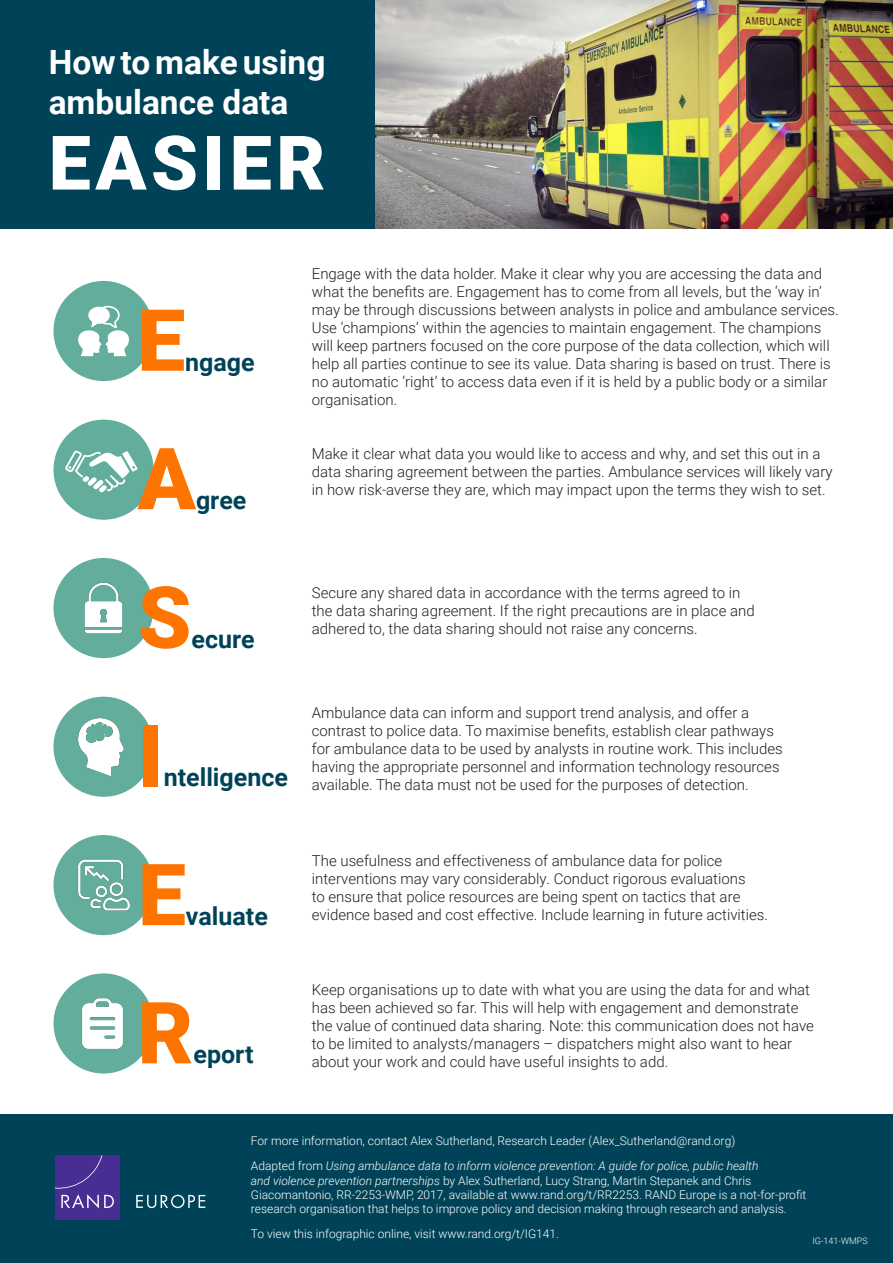
<style>
.page{position:relative;width:893px;height:1263px;background:#fff}
.page>*{position:absolute;margin:0;border:0;box-sizing:border-box;transform-origin:0 0}
.t1{font:900 85.8px "Roboto";color:#fd7400}
.t2{font:900 75.3px "Roboto";letter-spacing:.06em;color:#fff}
.t3{font:700 33.45px/40.2px "Roboto";color:#fff}
.t4{font:700 25.05px "Roboto";color:#004358}
.t5{font:300 15px/18px "Roboto";color:#231f20}
.t6{font:300 12px/14.4px "Roboto";color:#fff}
.t7{font:300 9px "Roboto";color:#fff}
.s1{font-style:italic}
</style>
<div class="page">
<img style="left:374px;top:0;width:519px;height:229px">
<div style="left:0;top:0;width:374px;height:229px;background:#004358"></div>
<div style="left:0;top:1114px;width:893px;height:149px;background:#004358"></div>
<div style="left:54px;top:281px;width:100px;height:100px;background:#62ad9b;border-radius:50%"></div>
<svg style="left:78px;top:306px;width:51px;height:50px"></svg>
<div style="left:54px;top:420px;width:100px;height:100px;background:#62ad9b;border-radius:50%"></div>
<svg style="left:65px;top:451px;width:73px;height:41px"></svg>
<div style="left:54px;top:558px;width:100px;height:100px;background:#62ad9b;border-radius:50%"></div>
<img style="left:84px;top:582px;width:39px;height:52px">
<div style="left:54px;top:697px;width:100px;height:100px;background:#62ad9b;border-radius:50%"></div>
<img style="left:65px;top:710px;width:73px;height:73px">
<div style="left:54px;top:835px;width:100px;height:100px;background:#62ad9b;border-radius:50%"></div>
<img style="left:78px;top:859px;width:52px;height:52px">
<div style="left:54px;top:973px;width:100px;height:100px;background:#62ad9b;border-radius:50%"></div>
<img style="left:82px;top:998px;width:41px;height:51px">
<svg style="left:136px;top:1195px;width:69px;height:13px"></svg>
<div style="left:55px;top:1155px;width:65px;height:65px;background:#482e92"></div>
<svg style="left:55px;top:1155px;width:59px;height:53px"></svg>
<h3 class="t3" style="left:49px;top:41px;width:278px">How to make using ambulance data</h3>
<h2 class="t2" style="left:49px;top:110px;width:278px">EASIER</h2>
<h1 class="t1" style="left:137px;top:280px;width:50px">E</h1>
<h3 class="t4" style="left:185px;top:344px;width:71px">ngage</h3>
<h1 class="t1" style="left:138px;top:419px;width:60px">A</h1>
<h3 class="t4" style="left:196px;top:483px;width:52px">gree</h3>
<h1 class="t1" style="left:138px;top:557px;width:55px">S</h1>
<h3 class="t4" style="left:192px;top:621px;width:65px">ecure</h3>
<p class="t5" style="left:312px;top:264px;width:528px">Engage with the data holder. Make it clear why you are accessing the data and what the benefits are. Engagement has to come from all levels, but the ‘way in’ may be through discussions between analysts in police and ambulance services.<br>Use ‘champions’ within the agencies to maintain engagement. The champions will keep partners focused on the core purpose of the data collection, which will help all parties continue to see its value. Data sharing is based on trust. There is no automatic ‘right’ to access data even if it is held by a public body or a similar organisation.</p>
<p class="t5" style="left:312px;top:444px;width:522px">Make it clear what data you would like to access and why, and set this out in a data sharing agreement between the parties. Ambulance services will likely vary</p>
<p class="t5" style="left:312px;top:480px;width:515px">in how risk-averse they are, which may impact upon the terms they wish to set.</p>
<p class="t5" style="left:312px;top:583px;width:444px">Secure any shared data in accordance with the terms agreed to in the data sharing agreement. If the right precautions are in place and</p>
<p class="t5" style="left:312px;top:619px;width:387px">adhered to, the data sharing should not raise any concerns.</p>
<p class="t5" style="left:312px;top:703px;width:472px">Ambulance data can inform and support trend analysis, and offer a contrast to police data. To maximise benefits, establish clear pathways for ambulance data to be used by analysts in routine work. This includes having the appropriate personnel and information technology resources</p>
<h1 class="t1" style="left:138px;top:696px;width:27px">I</h1>
<p class="t5" style="left:164px;top:775px;width:586px"><sup>ntelligence</sup> available. The data must not be used for the purposes of detection.</p>
<p class="t5" style="left:312px;top:851px;width:435px">The usefulness and effectiveness of ambulance data for police interventions may vary considerably. Conduct rigorous evaluations to ensure that police resources are being spent on tactics that are</p>
<h1 class="t1" style="left:138px;top:834px;width:50px">E</h1>
<h3 class="t4" style="left:186px;top:899px;width:83px">valuate</h3>
<p class="t5" style="left:312px;top:905px;width:458px">evidence based and cost effective. Include learning in future activities.</p>
<p class="t5" style="left:312px;top:980px;width:504px">Keep organisations up to date with what you are using the data for and what has been achieved so far. This will help with engagement and demonstrate the value of continued data sharing. Note: this communication does not have to be limited to analysts/managers – dispatchers might also want to hear</p>
<h1 class="t1" style="left:138px;top:973px;width:57px">R</h1>
<h3 class="t4" style="left:194px;top:1037px;width:61px">eport</h3>
<p class="t5" style="left:312px;top:1052px;width:358px">about your work and could have useful insights to add.</p>
<p class="t6" style="left:251px;top:1128px;width:509px;line-height:25px">For more information, contact Alex Sutherland, Research Leader (Alex_Sutherland@rand.org)<br>Adapted from <span class="s1">Using ambulance data to inform violence prevention: A guide for police, public health</span></p>
<p class="t6" style="left:251px;top:1173px;width:557px"><span class="s1">and violence prevention partnerships</span> by Alex Sutherland, Lucy Strang, Martin Stepanek and Chris<br>Giacomantonio, RR-2253-WMP, 2017, available at www.rand.org/t/RR2253. RAND Europe is a not-for-profit research organisation that helps to improve policy and decision making through research and analysis.</p>
<p class="t6" style="left:251px;top:1226px;width:310px">To view this infographic online, visit www.rand.org/t/IG141.</p>
<p class="t7" style="left:812px;top:1235px;width:57px">IG-141-WMPS</p>
</div>
